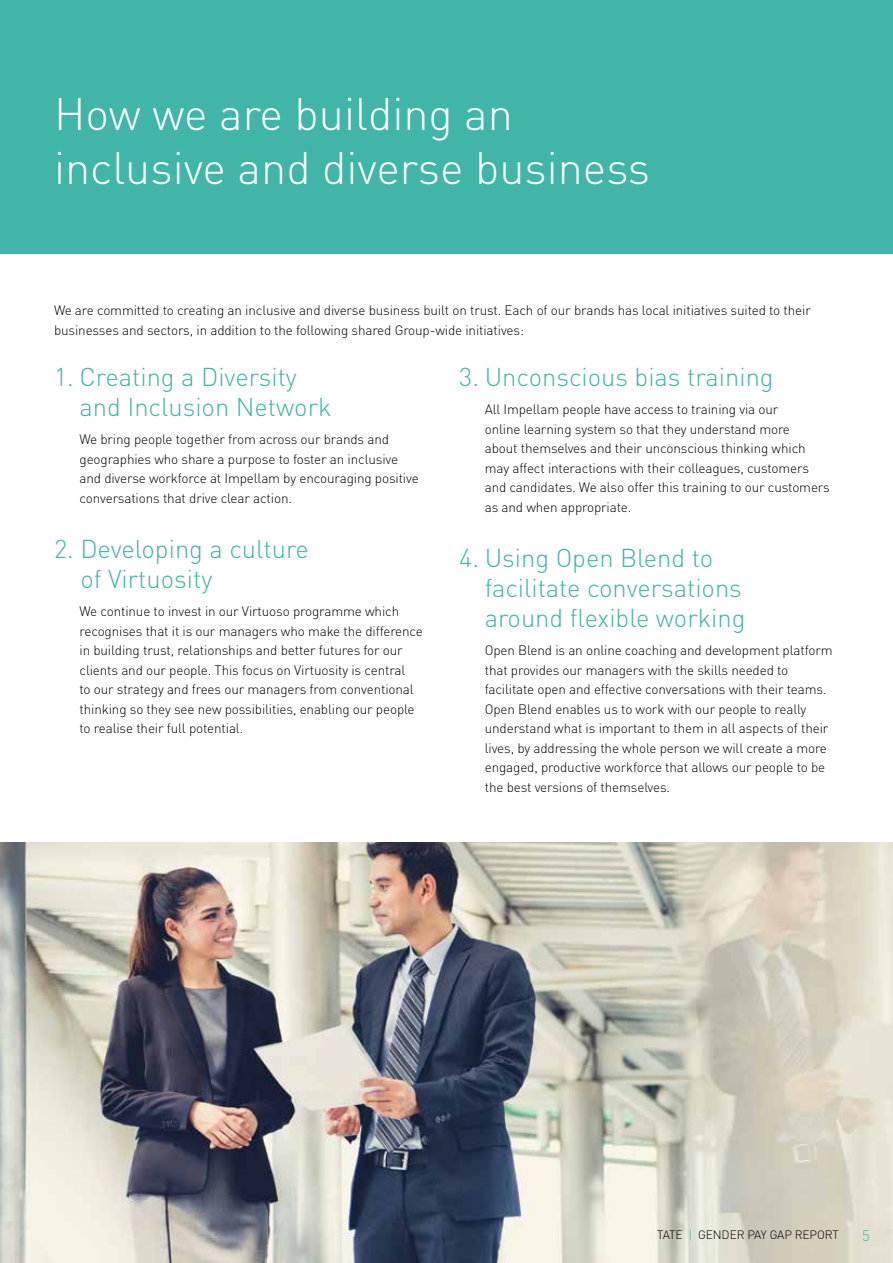
<style>
.page{position:relative;width:893px;height:1263px;background:#fff}
.page>*{position:absolute;margin:0;border:0;box-sizing:border-box;transform-origin:0 0}
.t1{font:300 45px/54px "DIN";color:#fff}
.t2{font:300 25.5px/30px "DIN";color:#41b5a7}
.t3{font:300 15px "DIN";color:#41b5a7}
.t4{font:300 13.5px/19.5px "DIN";letter-spacing:-.01em;color:#000}
.t5{font:300 12px "DIN";letter-spacing:-.01em;color:#000}
.s1{color:#41b5a7}
</style>
<div class="page">
<div style="left:0;top:0;width:893px;height:253px;background:#41b5a7"></div>
<img style="left:0;top:842px;width:893px;height:421px">
<h1 class="t1" style="left:54px;top:86px;width:598px">How we are building an inclusive and diverse business</h1>
<p class="t4" style="left:54px;top:301px;width:758px">We are committed to creating an inclusive and diverse business built on trust. Each of our brands has local initiatives suited to their businesses and sectors, in addition to the following shared Group-wide initiatives:</p>
<h2 class="t2" style="left:80px;top:362px;width:254px;text-indent:-26px">1. Creating a Diversity and Inclusion Network</h2>
<p class="t4" style="left:80px;top:429px;width:341px">We bring people together from across our brands and geographies who share a purpose to foster an inclusive and diverse workforce at Impellam by encouraging positive conversations that drive clear action.</p>
<h2 class="t2" style="left:80px;top:534px;width:230px;text-indent:-26px">2. Developing a culture of Virtuosity</h2>
<p class="t4" style="left:80px;top:601px;width:345px">We continue to invest in our Virtuoso programme which recognises that it is our managers who make the difference in building trust, relationships and better futures for our clients and our people. This focus on Virtuosity is central<br>to our strategy and frees our managers from conventional thinking so they see new possibilities, enabling our people to realise their full potential.</p>
<h2 class="t2" style="left:459px;top:362px;width:316px">3. Unconscious bias training</h2>
<p class="t4" style="left:485px;top:399px;width:347px">All Impellam people have access to training via our<br>online learning system so that they understand more<br>about themselves and their unconscious thinking which may affect interactions with their colleagues, customers and candidates. We also offer this training to our customers as and when appropriate.</p>
<h2 class="t2" style="left:485px;top:543px;width:262px;text-indent:-26px">4. Using Open Blend to facilitate conversations around flexible working</h2>
<p class="t4" style="left:485px;top:640px;width:349px">Open Blend is an online coaching and development platform that provides our managers with the skills needed to facilitate open and effective conversations with their teams.<br>Open Blend enables us to work with our people to really understand what is important to them in all aspects of their lives, by addressing the whole person we will create a more engaged, productive workforce that allows our people to be the best versions of themselves.</p>
<p class="t5" style="left:657px;top:1227px;width:183px">TATE <span class="s1">|</span> GENDER PAY GAP REPORT</p>
<p class="t3" style="left:862px;top:1226px;width:9px">5</p>
</div>
